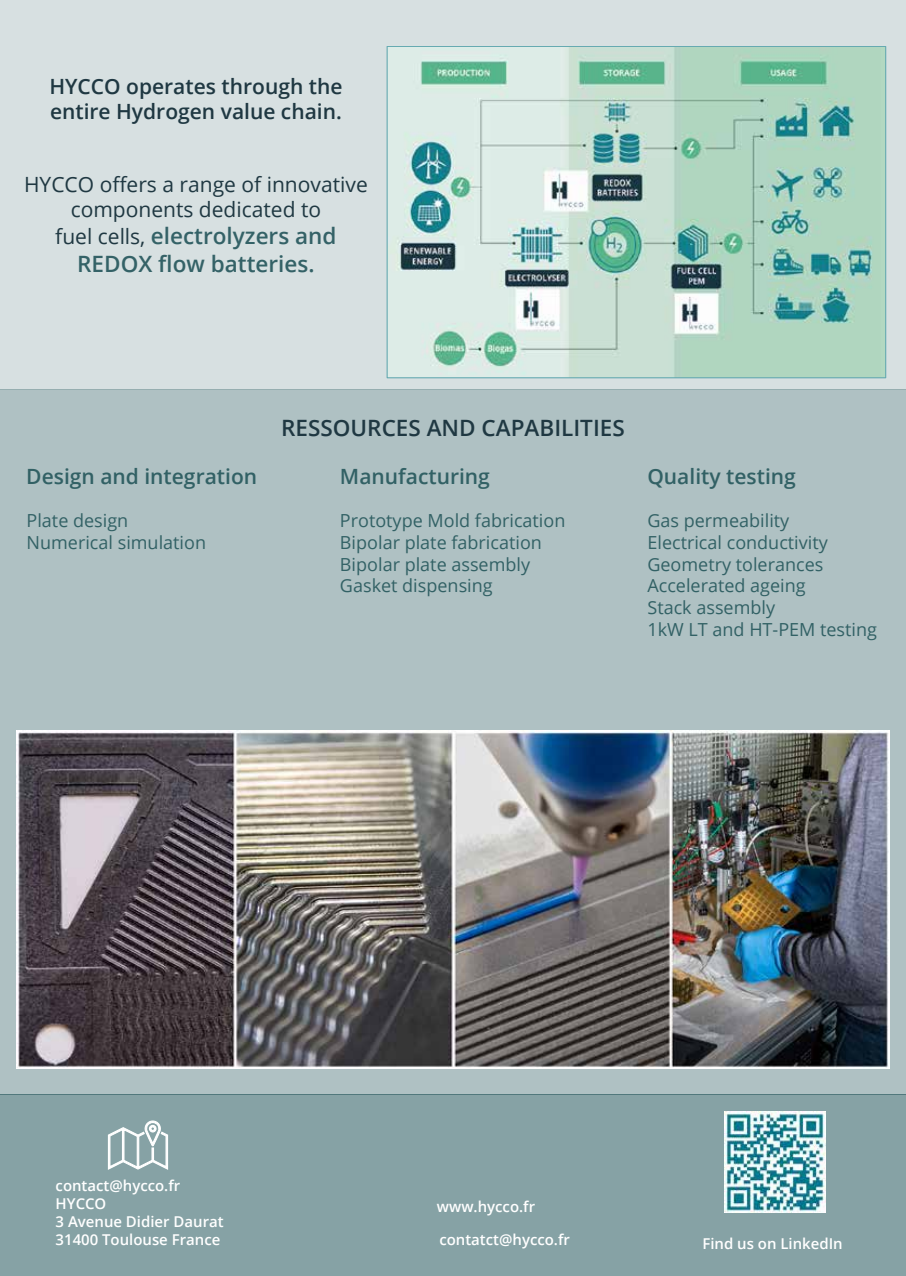
<style>
.page{position:relative;width:906px;height:1276px;background:#fff}
.page>*{position:absolute;margin:0;border:0;box-sizing:border-box;transform-origin:0 0}
.t1{font:600 22.5px/27px "Open Sans";color:#346267;text-align:center}
.t2{font:600 22.5px "Open Sans";color:#1f3842}
.t3{font:21px/25.2px "Open Sans";color:#1f3842;text-align:center}
.t4{font:600 21px/25.2px "Open Sans";color:#1f3842}
.t5{font:600 21px "Open Sans";color:#326165}
.t6{font:18px/21.6px "Open Sans";color:#326165}
.t7{font:600 15px/18px "Open Sans";color:#fff}
.s1{font-weight:400;font-size:21px;color:#1f3842}
</style>
<div class="page">
<div style="left:0;top:0;width:906px;height:389px;background:#d7e0e1"></div>
<div style="left:0;top:389px;width:906px;height:705px;background:#afc1c3"></div>
<div style="left:0;top:1094px;width:906px;height:182px;background:#86a2a5"></div>
<img style="left:389px;top:48px;width:495px;height:328px">
<svg style="left:107px;top:1120px;width:62px;height:50px"></svg>
<img style="left:725px;top:1112px;width:100px;height:100px">
<img style="left:16px;top:731px;width:873px;height:337px">
<p class="t4" style="left:49px;top:73px;width:295px">HYCCO operates through the entire Hydrogen value chain.</p>
<p class="t3" style="left:24px;top:171px;width:345px">HYCCO offers a range of innovative components dedicated to</p>
<p class="t1" style="left:55px;top:222px;width:283px"><span class="s1">fuel cells,</span> electrolyzers and<br>REDOX flow batteries.</p>
<p class="t5" style="left:26px;top:462px;width:232px">Design and integration</p>
<p class="t6" style="left:27px;top:510px;width:181px">Plate design<br>Numerical simulation</p>
<p class="t2" style="left:281px;top:412px;width:345px">RESSOURCES AND CAPABILITIES</p>
<p class="t5" style="left:340px;top:462px;width:151px">Manufacturing</p>
<p class="t5" style="left:647px;top:462px;width:150px">Quality testing</p>
<p class="t6" style="left:340px;top:510px;width:227px">Prototype Mold fabrication<br>Bipolar plate fabrication<br>Bipolar plate assembly<br>Gasket dispensing</p>
<p class="t6" style="left:647px;top:510px;width:231px">Gas permeability<br>Electrical conductivity<br>Geometry tolerances<br>Accelerated ageing<br>Stack assembly<br>1kW LT and HT-PEM testing</p>
<p class="t7" style="left:56px;top:1176px;width:169px">contact@hycco.fr<br>HYCCO<br>3 Avenue Didier Daurat<br>31400 Toulouse France</p>
<p class="t7" style="left:437px;top:1197px;width:100px">www.hycco.fr</p>
<p class="t7" style="left:439px;top:1230px;width:132px">contatct@hycco.fr</p>
<p class="t7" style="left:702px;top:1234px;width:142px">Find us on LinkedIn</p>
</div>
